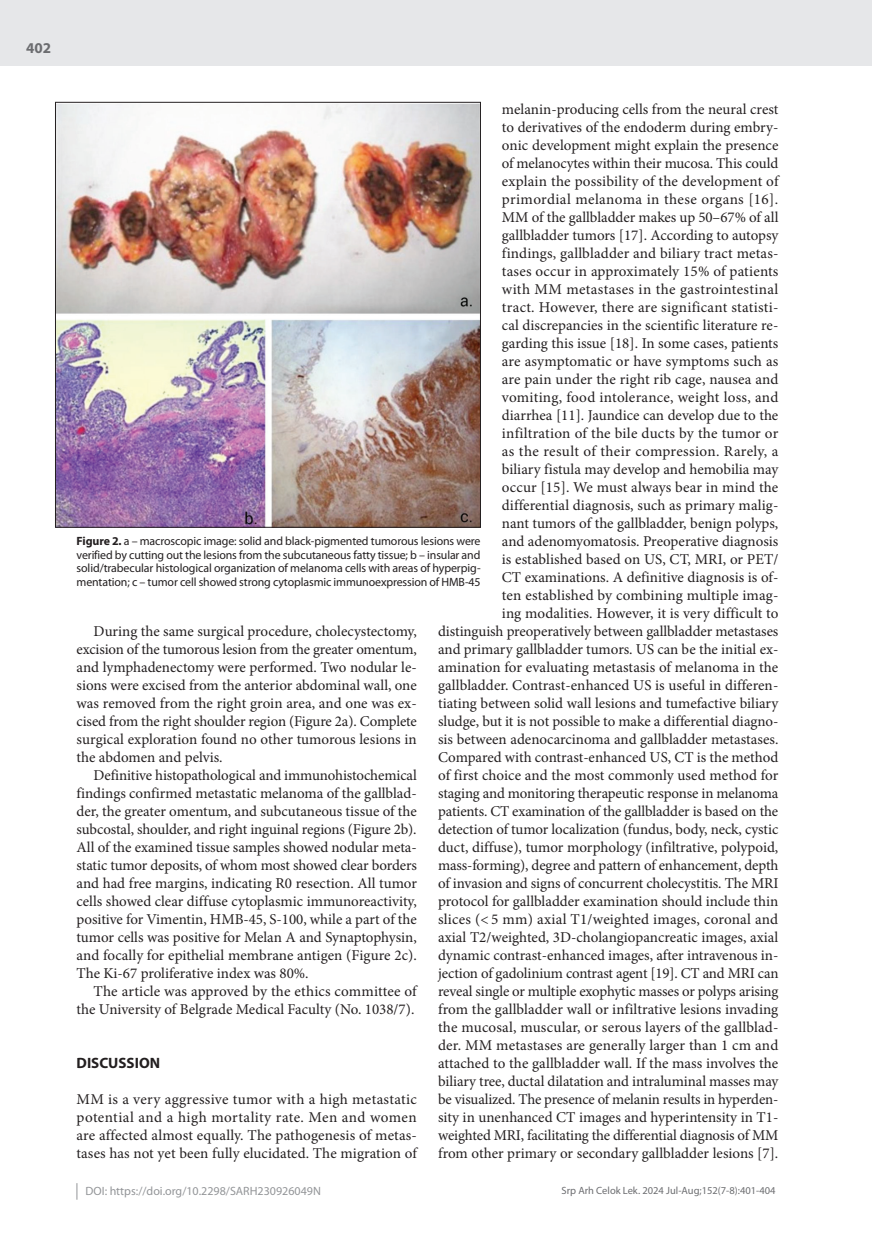
<style>
.page{position:relative;width:872px;height:1234px;background:#fff}
.page>*{position:absolute;margin:0;border:0;box-sizing:border-box;transform-origin:0 0}
.t1{font:15px/18px "Minion Pro";color:#231f20;text-align:justify}
.t2{font:700 15px "Myriad Pro";color:#231f20}
.t3{font:700 15px "Myriad Pro";color:#6c6d70}
.t4{font:12px/13.5px "Myriad Pro";letter-spacing:-.01em;color:#231f20;text-align:justify}
.t5{font:12px "Myriad Pro";color:#939598}
.t6{font:10.5px "Myriad Pro";color:#6c6d70}
.s1{font-weight:700}
</style>
<div class="page">
<div style="left:0;top:0;width:872px;height:66px;background:#e6e7e9"></div>
<svg style="left:77px;top:1183px;width:1px;height:16px"></svg>
<img style="left:57px;top:104px;width:421px;height:421px">
<p class="t3" style="left:26px;top:38px;width:26px">402</p>
<p class="t1" style="left:438px;top:100px;width:342px;text-align:right">melanin-producing cells from the neural crest<br>to derivatives of the endoderm during embry-<br>onic development might explain the presence<br>of melanocytes within their mucosa. This could<br>explain the possibility of the development of primordial melanoma in these organs [16].<br>MM of the gallbladder makes up 50–67% of all gallbladder tumors [17]. According to autopsy<br>findings, gallbladder and biliary tract metas-<br>tases occur in approximately 15% of patients<br>with MM metastases in the gastrointestinal<br>tract. However, there are significant statisti-<br>cal discrepancies in the scientific literature re-<br>garding this issue [18]. In some cases, patients<br>are asymptomatic or have symptoms such as<br>are pain under the right rib cage, nausea and vomiting, food intolerance, weight loss, and<br>diarrhea [11]. Jaundice can develop due to the infiltration of the bile ducts by the tumor or<br>as the result of their compression. Rarely, a<br>biliary fistula may develop and hemobilia may<br>occur [15]. We must always bear in mind the differential diagnosis, such as primary malig-<br>nant tumors of the gallbladder, benign polyps,<br>and adenomyomatosis. Preoperative diagnosis<br>is established based on US, CT, MRI, or PET/<br>CT examinations. A definitive diagnosis is of-<br>ten established by combining multiple imag-<br>ing modalities. However, it is very difficult to distinguish preoperatively between gallbladder metastases and primary gallbladder tumors. US can be the initial ex&shy;amination for evaluating metastasis of melanoma in the gallbladder. Contrast-enhanced US is useful in differen&shy;tiating between solid wall lesions and tumefactive biliary sludge, but it is not possible to make a differential diagno&shy;sis between adenocarcinoma and gallbladder metastases.<br>Compared with contrast-enhanced US, CT is the method of first choice and the most commonly used method for staging and monitoring therapeutic response in melanoma patients. CT examination of the gallbladder is based on the detection of tumor localization (fundus, body, neck, cystic duct, diffuse), tumor morphology (infiltrative, polypoid, mass-forming), degree and pattern of enhancement, depth of invasion and signs of concurrent cholecystitis. The MRI protocol for gallbladder examination should include thin slices (&lt; 5 mm) axial T1/weighted images, coronal and axial T2/weighted, 3D-cholangiopancreatic images, axial dynamic contrast-enhanced images, after intravenous in&shy;jection of gadolinium contrast agent [19]. CT and MRI can reveal single or multiple exophytic masses or polyps arising from the gallbladder wall or infiltrative lesions invading the mucosal, muscular, or serous layers of the gallblad&shy;der. MM metastases are generally larger than 1 cm and attached to the gallbladder wall. If the mass involves the biliary tree, ductal dilatation and intraluminal masses may be visualized. The presence of melanin results in hyperden&shy;sity in unenhanced CT images and hyperintensity in T1- weighted MRI, facilitating the differential diagnosis of MM from other primary or secondary gallbladder lesions [7].</p>
<p class="t4" style="left:77px;top:534px;width:405px"><span class="s1">Figure 2.</span> a – macroscopic image: solid and black-pigmented tumorous lesions were verified by cutting out the lesions from the subcutaneous fatty tissue; b – insular and solid/trabecular histological organization of melanoma cells with areas of hyperpig&shy;mentation; c – tumor cell showed strong cytoplasmic immunoexpression of HMB-45</p>
<p class="t1" style="left:77px;top:622px;width:342px;text-indent:17px">During the same surgical procedure, cholecystectomy, excision of the tumorous lesion from the greater omentum, and lymphadenectomy were performed. Two nodular le&shy;sions were excised from the anterior abdominal wall, one was removed from the right groin area, and one was ex&shy;cised from the right shoulder region (Figure 2a). Complete surgical exploration found no other tumorous lesions in the abdomen and pelvis.</p>
<p class="t1" style="left:77px;top:766px;width:342px;text-indent:17px">Definitive histopathological and immunohistochemical findings confirmed metastatic melanoma of the gallblad&shy;der, the greater omentum, and subcutaneous tissue of the subcostal, shoulder, and right inguinal regions (Figure 2b).<br>All of the examined tissue samples showed nodular meta&shy;static tumor deposits, of whom most showed clear borders and had free margins, indicating R0 resection. All tumor cells showed clear diffuse cytoplasmic immunoreactivity, positive for Vimentin, HMB-45, S-100, while a part of the tumor cells was positive for Melan A and Synaptophysin, and focally for epithelial membrane antigen (Figure 2c).<br>The Ki-67 proliferative index was 80%.</p>
<p class="t1" style="left:77px;top:982px;width:342px;text-align:right">The article was approved by the ethics committee of the University of Belgrade Medical Faculty (No. 1038/7).</p>
<p class="t2" style="left:77px;top:1053px;width:85px">DISCUSSION</p>
<p class="t1" style="left:77px;top:1090px;width:342px">MM is a very aggressive tumor with a high metastatic potential and a high mortality rate. Men and women are affected almost equally. The pathogenesis of metas&shy;tases has not yet been fully elucidated. The migration of</p>
<p class="t5" style="left:86px;top:1183px;width:237px">DOI: https://doi.org/10.2298/SARH230926049N</p>
<p class="t6" style="left:561px;top:1184px;width:216px">Srp Arh Celok Lek. 2024 Jul-Aug;152(7-8):401-404</p>
</div>
